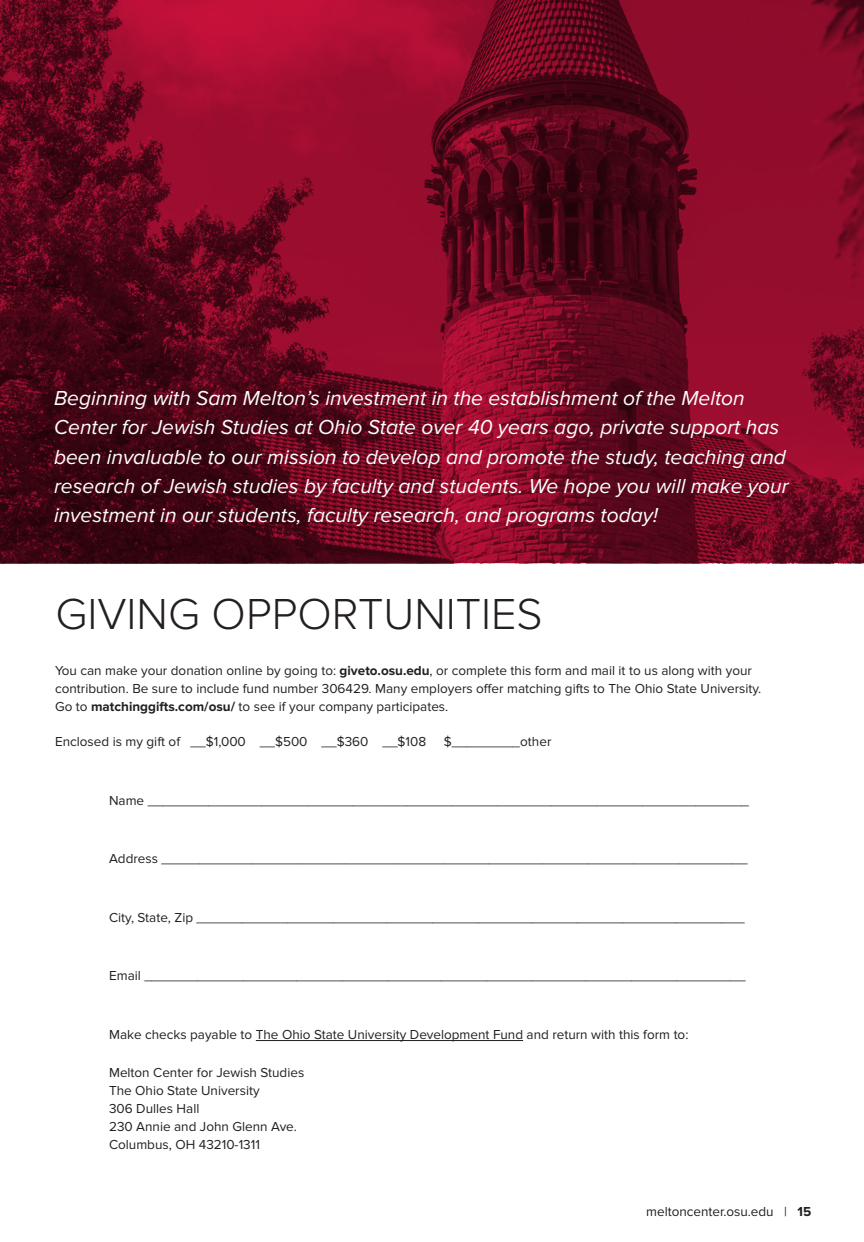
<style>
.page{position:relative;width:864px;height:1242px;background:#fff}
.page>*{position:absolute;margin:0;border:0;box-sizing:border-box;transform-origin:0 0}
.t1{font:300 45px "Proxima Nova";color:#231f20}
.t2{font:italic 21px/29.2px "Proxima Nova";color:#fff}
.t3{font:13.5px/18px "Proxima Nova";color:#231f20}
.s1{font-weight:700}
</style>
<div class="page">
<svg style="left:0;top:0;width:864px;height:563px;background:#710922"></svg>
<hr style="left:256px;top:1040px;width:267px;height:1px;background:#231f20">
<p class="t2" style="left:54px;top:384px;width:736px">Beginning with Sam Melton’s investment in the establishment of the Melton Center for Jewish Studies at Ohio State over 40 years ago, private support has been invaluable to our mission to develop and promote the study, teaching and research of Jewish studies by faculty and students. We hope you will make your investment in our students, faculty research, and programs today!</p>
<h1 class="t1" style="left:55px;top:588px;width:489px">GIVING OPPORTUNITIES</h1>
<p class="t3" style="left:55px;top:662px;width:708px">You can make your donation online by going to: <span class="s1">giveto.osu.edu</span>, or complete this form and mail it to us along with your contribution. Be sure to include fund number 306429. Many employers offer matching gifts to The Ohio State University.<br>Go to <span class="s1">matchinggifts.com/osu/</span> to see if your company participates.</p>
<p class="t3" style="left:55px;top:733px;width:373px">Enclosed is my gift of __$1,000 __$500 __$360 __$108</p>
<p class="t3" style="left:444px;top:733px;width:109px">$_________other</p>
<p class="t3" style="left:109px;top:791px;width:642px">Name _______________________________________________________________________________</p>
<p class="t3" style="left:109px;top:850px;width:640px">Address _____________________________________________________________________________</p>
<p class="t3" style="left:109px;top:908px;width:637px">City, State, Zip ________________________________________________________________________</p>
<p class="t3" style="left:109px;top:967px;width:638px">Email _______________________________________________________________________________</p>
<p class="t3" style="left:109px;top:1025px;width:581px">Make checks payable to The Ohio State University Development Fund and return with this form to:</p>
<p class="t3" style="left:109px;top:1064px;width:197px">Melton Center for Jewish Studies<br>The Ohio State University<br>306 Dulles Hall<br>230 Annie and John Glenn Ave.<br>Columbus, OH 43210-1311</p>
<p class="t3" style="left:646px;top:1203px;width:167px">meltoncenter.osu.edu | <span class="s1">15</span></p>
</div>
